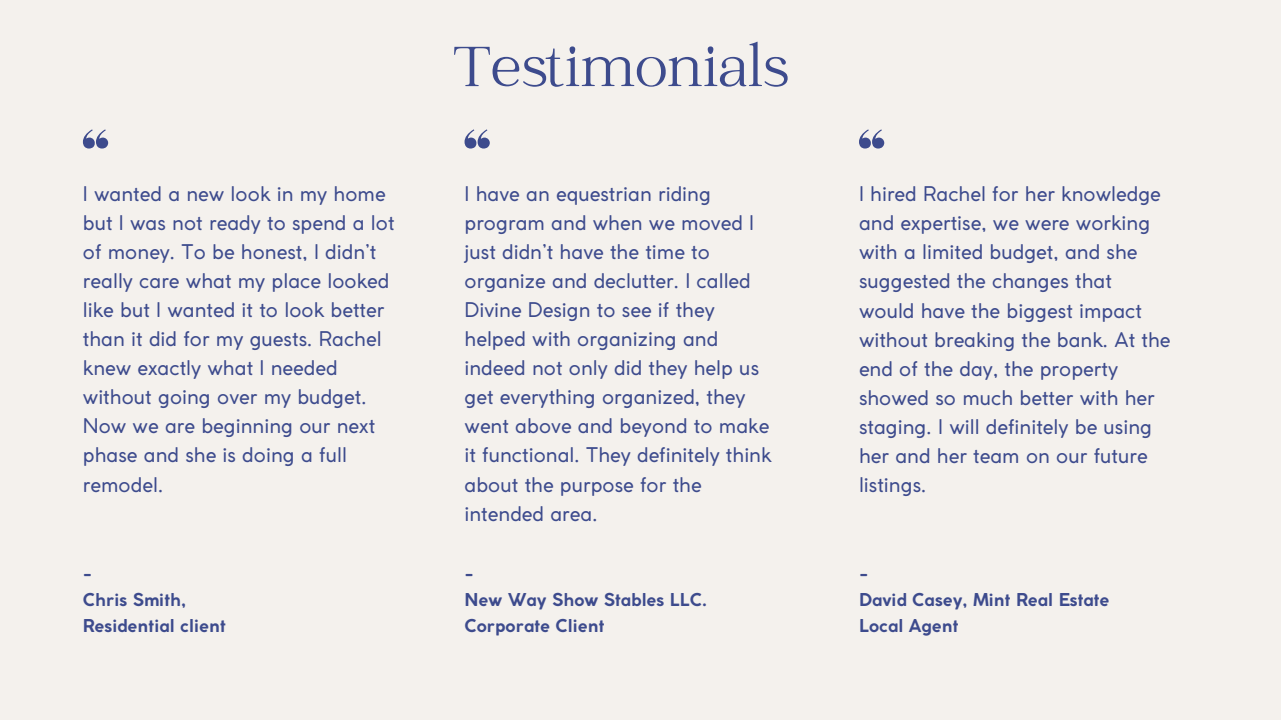
<style>
.page{position:relative;width:1281px;height:720px;background:#f4f1ed}
.page>*{position:absolute;margin:0;border:0;box-sizing:border-box;transform-origin:0 0}
.t1{font:62.5px "Catchy Mager";color:#3d4b8d}
.t2{font:20px/29px "Coco Gothic";color:#3d4b8d}
.t3{font:700 17.5px "Coco Gothic";color:#3d4b8d}
</style>
<div class="page">
<svg style="left:83px;top:129px;width:25px;height:19px"></svg>
<svg style="left:464px;top:129px;width:26px;height:19px"></svg>
<svg style="left:859px;top:129px;width:25px;height:19px"></svg>
<p class="t2" style="left:83px;top:181px;width:313px">I wanted a new look in my home but I was not ready to spend a lot of money. To be honest, I didn’t really care what my place looked like but I wanted it to look better than it did for my guests. Rachel knew exactly what I needed without going over my budget.<br>Now we are beginning our next phase and she is doing a full remodel.</p>
<p class="t3" style="left:83px;top:567px;width:11px">-</p>
<p class="t3" style="left:83px;top:593px;width:104px">Chris Smith,</p>
<p class="t3" style="left:83px;top:619px;width:144px">Residential client</p>
<p class="t1" style="left:453px;top:36px;width:338px">Testimonials</p>
<p class="t2" style="left:464px;top:181px;width:308px">I have an equestrian riding program and when we moved I just didn’t have the time to organize and declutter. I called<br>Divine Design to see if they helped with organizing and indeed not only did they help us get everything organized, they went above and beyond to make it functional. They definitely think about the purpose for the intended area.</p>
<p class="t3" style="left:464px;top:567px;width:11px">-</p>
<p class="t3" style="left:464px;top:593px;width:244px">New Way Show Stables LLC.</p>
<p class="t3" style="left:464px;top:619px;width:142px">Corporate Client</p>
<p class="t2" style="left:859px;top:181px;width:313px">I hired Rachel for her knowledge and expertise, we were working with a limited budget, and she suggested the changes that would have the biggest impact without breaking the bank. At the end of the day, the property showed so much better with her staging. I will definitely be using her and her team on our future listings.</p>
<p class="t3" style="left:859px;top:567px;width:11px">-</p>
<p class="t3" style="left:859px;top:593px;width:252px">David Casey, Mint Real Estate</p>
<p class="t3" style="left:859px;top:619px;width:101px">Local Agent</p>
</div>
